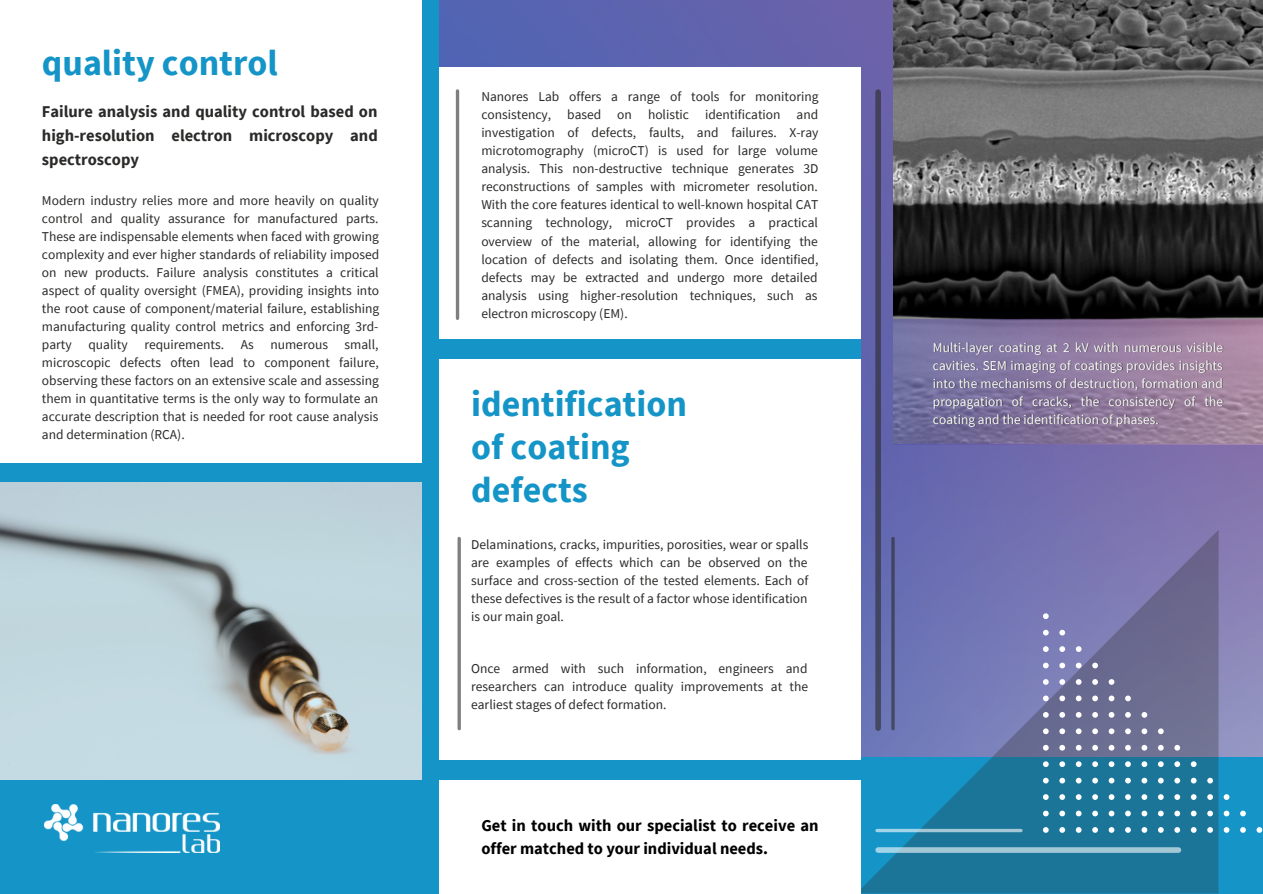
<style>
.page{position:relative;width:1263px;height:894px;background:#fff}
.page>*{position:absolute;margin:0;border:0;box-sizing:border-box;transform-origin:0 0}
.t1{font:700 36px/42.8px "Source Sans Pro";color:#1595c7}
.t2{font:700 16.5px/23.5px "Source Sans Pro";color:#2b2a29;text-align:justify}
.t3{font:700 16.5px/22.5px "Source Sans Pro";color:#000}
.t4{font:13.5px/18px "Source Sans Pro";color:#2b2a29;text-align:justify}
.t5{font:13.5px/18px "Source Sans Pro";color:#fff;text-align:justify}
</style>
<div class="page">
<div style="left:0;top:0;width:1263px;height:893px;background:#1595c7"></div>
<img style="left:439px;top:0;width:824px;height:756px">
<div style="left:0;top:0;width:422px;height:462px;background:#fff"></div>
<svg style="left:861px;top:529px;width:357px;height:364px;background:#5176a6"></svg>
<svg style="left:1043px;top:826px;width:6px;height:6px"></svg>
<svg style="left:1059px;top:826px;width:6px;height:6px"></svg>
<svg style="left:1076px;top:826px;width:5px;height:6px"></svg>
<svg style="left:1092px;top:826px;width:6px;height:6px"></svg>
<svg style="left:1109px;top:826px;width:5px;height:6px"></svg>
<svg style="left:1125px;top:826px;width:6px;height:6px"></svg>
<svg style="left:1141px;top:826px;width:6px;height:6px"></svg>
<svg style="left:1158px;top:826px;width:6px;height:6px"></svg>
<svg style="left:1174px;top:826px;width:6px;height:6px"></svg>
<svg style="left:1191px;top:826px;width:5px;height:6px"></svg>
<svg style="left:1207px;top:826px;width:6px;height:6px"></svg>
<svg style="left:1224px;top:827px;width:5px;height:5px"></svg>
<svg style="left:1240px;top:827px;width:6px;height:5px"></svg>
<svg style="left:1256px;top:827px;width:6px;height:5px"></svg>
<svg style="left:1043px;top:810px;width:6px;height:6px"></svg>
<svg style="left:1059px;top:810px;width:6px;height:6px"></svg>
<svg style="left:1076px;top:810px;width:5px;height:6px"></svg>
<svg style="left:1092px;top:810px;width:6px;height:6px"></svg>
<svg style="left:1109px;top:810px;width:5px;height:6px"></svg>
<svg style="left:1125px;top:810px;width:6px;height:6px"></svg>
<svg style="left:1141px;top:810px;width:6px;height:6px"></svg>
<svg style="left:1158px;top:810px;width:6px;height:6px"></svg>
<svg style="left:1174px;top:810px;width:6px;height:6px"></svg>
<svg style="left:1191px;top:810px;width:5px;height:6px"></svg>
<svg style="left:1207px;top:810px;width:6px;height:6px"></svg>
<svg style="left:1224px;top:810px;width:5px;height:6px"></svg>
<svg style="left:1240px;top:810px;width:6px;height:6px"></svg>
<svg style="left:1043px;top:794px;width:6px;height:5px"></svg>
<svg style="left:1059px;top:794px;width:6px;height:5px"></svg>
<svg style="left:1076px;top:794px;width:5px;height:5px"></svg>
<svg style="left:1092px;top:794px;width:6px;height:5px"></svg>
<svg style="left:1109px;top:794px;width:5px;height:5px"></svg>
<svg style="left:1125px;top:794px;width:6px;height:5px"></svg>
<svg style="left:1141px;top:794px;width:6px;height:5px"></svg>
<svg style="left:1158px;top:794px;width:6px;height:5px"></svg>
<svg style="left:1174px;top:794px;width:6px;height:5px"></svg>
<svg style="left:1191px;top:794px;width:5px;height:5px"></svg>
<svg style="left:1207px;top:794px;width:6px;height:5px"></svg>
<svg style="left:1224px;top:794px;width:5px;height:5px"></svg>
<svg style="left:1043px;top:777px;width:6px;height:6px"></svg>
<svg style="left:1059px;top:777px;width:6px;height:6px"></svg>
<svg style="left:1076px;top:777px;width:5px;height:6px"></svg>
<svg style="left:1092px;top:777px;width:6px;height:6px"></svg>
<svg style="left:1109px;top:777px;width:5px;height:6px"></svg>
<svg style="left:1125px;top:777px;width:6px;height:6px"></svg>
<svg style="left:1141px;top:777px;width:6px;height:6px"></svg>
<svg style="left:1158px;top:777px;width:6px;height:6px"></svg>
<svg style="left:1174px;top:777px;width:6px;height:6px"></svg>
<svg style="left:1191px;top:777px;width:5px;height:6px"></svg>
<svg style="left:1207px;top:777px;width:6px;height:6px"></svg>
<svg style="left:1043px;top:761px;width:6px;height:5px"></svg>
<svg style="left:1059px;top:761px;width:6px;height:5px"></svg>
<svg style="left:1076px;top:761px;width:5px;height:5px"></svg>
<svg style="left:1092px;top:761px;width:6px;height:5px"></svg>
<svg style="left:1109px;top:761px;width:5px;height:5px"></svg>
<svg style="left:1125px;top:761px;width:6px;height:5px"></svg>
<svg style="left:1141px;top:761px;width:6px;height:5px"></svg>
<svg style="left:1158px;top:761px;width:6px;height:5px"></svg>
<svg style="left:1174px;top:761px;width:6px;height:5px"></svg>
<svg style="left:1191px;top:761px;width:5px;height:5px"></svg>
<svg style="left:1043px;top:744px;width:6px;height:6px"></svg>
<svg style="left:1059px;top:744px;width:6px;height:6px"></svg>
<svg style="left:1076px;top:744px;width:5px;height:6px"></svg>
<svg style="left:1092px;top:744px;width:6px;height:6px"></svg>
<svg style="left:1109px;top:744px;width:5px;height:6px"></svg>
<svg style="left:1125px;top:744px;width:6px;height:6px"></svg>
<svg style="left:1141px;top:744px;width:6px;height:6px"></svg>
<svg style="left:1158px;top:744px;width:6px;height:6px"></svg>
<svg style="left:1174px;top:744px;width:6px;height:6px"></svg>
<svg style="left:1043px;top:728px;width:6px;height:6px"></svg>
<svg style="left:1059px;top:728px;width:6px;height:6px"></svg>
<svg style="left:1076px;top:728px;width:5px;height:6px"></svg>
<svg style="left:1092px;top:728px;width:6px;height:6px"></svg>
<svg style="left:1109px;top:728px;width:5px;height:6px"></svg>
<svg style="left:1125px;top:728px;width:6px;height:6px"></svg>
<svg style="left:1141px;top:728px;width:6px;height:6px"></svg>
<svg style="left:1158px;top:728px;width:6px;height:6px"></svg>
<svg style="left:1043px;top:711px;width:6px;height:6px"></svg>
<svg style="left:1059px;top:711px;width:6px;height:6px"></svg>
<svg style="left:1076px;top:711px;width:5px;height:6px"></svg>
<svg style="left:1092px;top:711px;width:6px;height:6px"></svg>
<svg style="left:1109px;top:711px;width:5px;height:6px"></svg>
<svg style="left:1125px;top:711px;width:6px;height:6px"></svg>
<svg style="left:1141px;top:711px;width:6px;height:6px"></svg>
<svg style="left:1043px;top:695px;width:6px;height:6px"></svg>
<svg style="left:1059px;top:695px;width:6px;height:6px"></svg>
<svg style="left:1076px;top:695px;width:5px;height:6px"></svg>
<svg style="left:1092px;top:695px;width:6px;height:6px"></svg>
<svg style="left:1109px;top:695px;width:5px;height:6px"></svg>
<svg style="left:1125px;top:695px;width:6px;height:6px"></svg>
<svg style="left:1043px;top:679px;width:6px;height:5px"></svg>
<svg style="left:1059px;top:679px;width:6px;height:5px"></svg>
<svg style="left:1076px;top:679px;width:5px;height:5px"></svg>
<svg style="left:1092px;top:679px;width:6px;height:5px"></svg>
<svg style="left:1109px;top:679px;width:5px;height:5px"></svg>
<svg style="left:1043px;top:662px;width:6px;height:6px"></svg>
<svg style="left:1059px;top:662px;width:6px;height:6px"></svg>
<svg style="left:1076px;top:662px;width:5px;height:6px"></svg>
<svg style="left:1092px;top:662px;width:6px;height:6px"></svg>
<svg style="left:1043px;top:646px;width:6px;height:5px"></svg>
<svg style="left:1059px;top:646px;width:6px;height:5px"></svg>
<svg style="left:1076px;top:646px;width:5px;height:5px"></svg>
<svg style="left:1043px;top:629px;width:6px;height:6px"></svg>
<svg style="left:1059px;top:629px;width:6px;height:6px"></svg>
<svg style="left:1043px;top:613px;width:6px;height:6px"></svg>
<svg style="left:878px;top:847px;width:300px;height:5px"></svg>
<svg style="left:877px;top:828px;width:144px;height:4px"></svg>
<img style="left:44px;top:804px;width:176px;height:48px">
<div style="left:439px;top:68px;width:422px;height:271px;background:#fff"></div>
<div style="left:439px;top:358px;width:422px;height:402px;background:#fff"></div>
<div style="left:875px;top:92px;width:6px;height:636px;background:#41405d"></div>
<svg style="left:457px;top:538px;width:4px;height:190px"></svg>
<div style="left:439px;top:779px;width:422px;height:114px;background:#fff"></div>
<hr style="left:456px;top:91px;width:3px;height:227px;background:#2b2a29">
<svg style="left:891px;top:538px;width:4px;height:190px"></svg>
<img style="left:893px;top:0;width:370px;height:319px">
<div style="left:437px;top:339px;width:424px;height:19px;background:#1595c7"></div>
<img style="left:893px;top:319px;width:370px;height:125px">
<img style="left:0;top:482px;width:422px;height:297px">
<h1 class="t1" style="left:42px;top:40px;width:237px">quality control</h1>
<p class="t2" style="left:42px;top:100px;width:337px">Failure analysis and quality control based on high-resolution electron microscopy and spectroscopy</p>
<p class="t4" style="left:42px;top:191px;width:339px">Modern industry relies more and more heavily on quality control and quality assurance for manufactured parts.<br>These are indispensable elements when faced with growing complexity and ever higher standards of reliability imposed on new products. Failure analysis constitutes a critical aspect of quality oversight (FMEA), providing insights into the root cause of component/material failure, establishing manufacturing quality control metrics and enforcing 3rd&shy;party quality requirements. As numerous small, microscopic defects often lead to component failure, observing these factors on an extensive scale and assessing them in quantitative terms is the only way to formulate an accurate description that is needed for root cause analysis and determination (RCA).</p>
<p class="t4" style="left:481px;top:88px;width:339px">Nanores Lab offers a range of tools for monitoring consistency, based on holistic identification and investigation of defects, faults, and failures. X-ray microtomography (microCT) is used for large volume analysis. This non-destructive technique generates 3D reconstructions of samples with micrometer resolution.<br>With the core features identical to well-known hospital CAT scanning technology, microCT provides a practical overview of the material, allowing for identifying the location of defects and isolating them. Once identified, defects may be extracted and undergo more detailed analysis using higher-resolution techniques, such as electron microscopy (EM).</p>
<h1 class="t1" style="left:471px;top:381px;width:217px">identification of coating defects</h1>
<p class="t4" style="left:471px;top:535px;width:339px">Delaminations, cracks, impurities, porosities, wear or spalls are examples of effects which can be observed on the surface and cross-section of the tested elements. Each of these defectives is the result of a factor whose identification is our main goal.</p>
<p class="t4" style="left:471px;top:659px;width:339px">Once armed with such information, engineers and researchers can introduce quality improvements at the earliest stages of defect formation.</p>
<p class="t3" style="left:481px;top:813px;width:339px">Get in touch with our specialist to receive an offer matched to your individual needs.</p>
<p class="t5" style="left:933px;top:338px;width:292px">Multi-layer coating at 2 kV with numerous visible cavities. SEM imaging of coatings provides insights into the mechanisms of destruction, formation and propagation of cracks, the consistency of the coating and the identification of phases.</p>
</div>
